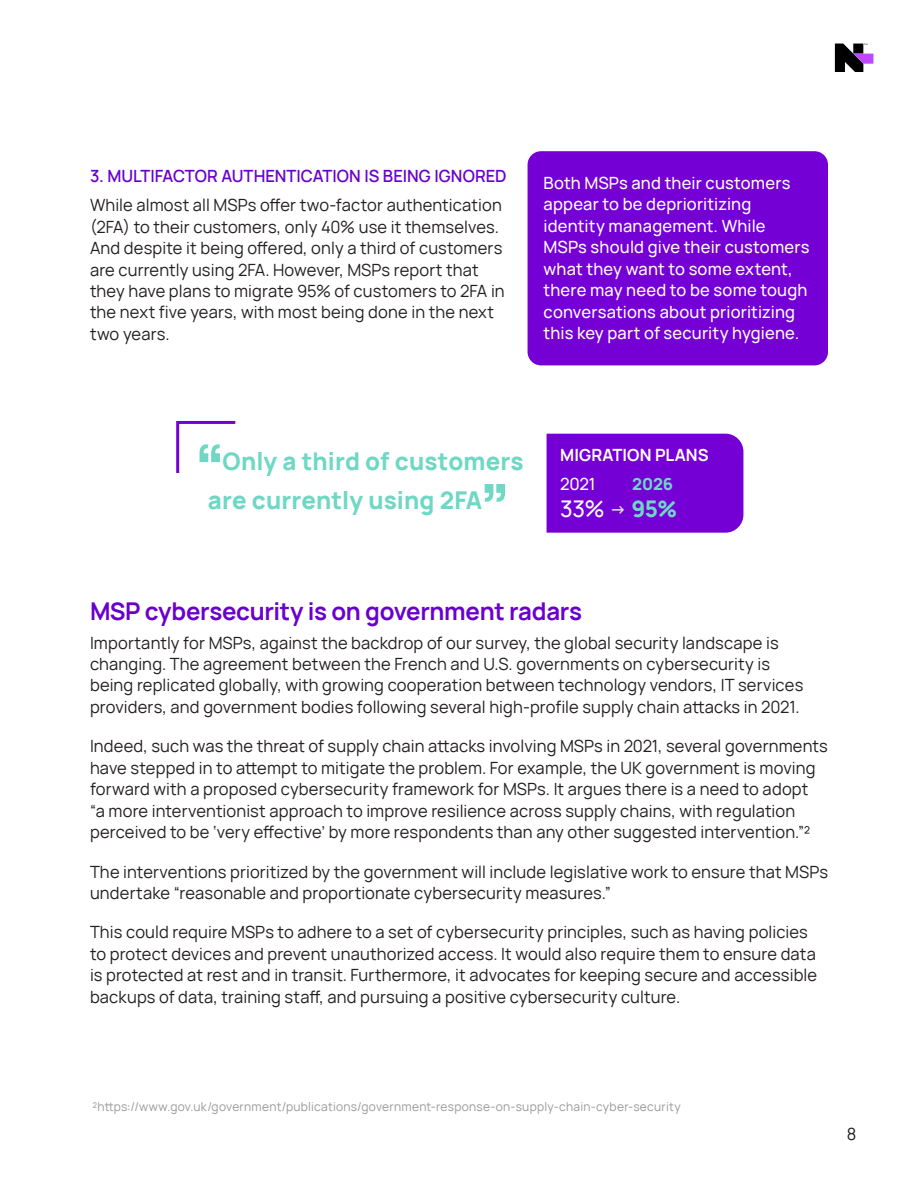
<style>
.page{position:relative;width:918px;height:1188px;background:#fff}
.page>*{position:absolute;margin:0;border:0;box-sizing:border-box;transform-origin:0 0}
.Body_Copy{font:800 64.5px "Manrope";color:#6ed8c5}
.Body_Copy-2{font:800 24px "Manrope";letter-spacing:.005em;color:#6ed8c5}
.Subheading_2{font:700 24px "Manrope";letter-spacing:-.015em;color:#6900ce}
.Body_Copy-3{font:500 22.5px "Manrope";color:#fff}
.Body_Copy-4{font:16.5px/21.5px "Manrope";letter-spacing:.01em;color:#231f20}
.Body_Copy-5{font:500 16.5px/21.5px "Manrope";letter-spacing:.01em;color:#fff}
.Subheading_4{font:600 16.5px "Manrope";color:#6900ce}
.Body_Copy-6{font:700 16.5px "Manrope";letter-spacing:.005em;color:#fff}
.Body_Copy-7{font:800 16.5px "Manrope";color:#6ed8c5}
.t1{font:12px "Manrope";letter-spacing:.025em;color:#999}
.s1{font-weight:700;font-size:16.5px;color:#dedede}
.s2{font-weight:800;color:#6ed8c5}
</style>
<div class="page">
<svg style="left:835px;top:44px;width:38px;height:28px"></svg>
<div style="left:528px;top:151px;width:300px;height:214px;background:#7500d6;border-radius:14px"></div>
<svg style="left:176px;top:420px;width:60px;height:53px"></svg>
<div style="left:547px;top:434px;width:196px;height:99px;background:#7500d6"></div>
<p class="Subheading_4" style="left:90px;top:163px;width:418px">3. MULTIFACTOR AUTHENTICATION IS BEING IGNORED</p>
<p class="Body_Copy-4" style="left:90px;top:194px;width:416px">While almost all MSPs offer two-factor authentication (2FA) to their customers, only 40% use it themselves.<br>And despite it being offered, only a third of customers are currently using 2FA. However, MSPs report that they have plans to migrate 95% of customers to 2FA in the next five years, with most being done in the next two years.</p>
<p class="Body_Copy-5" style="left:544px;top:171px;width:267px">Both MSPs and their customers appear to be deprioritizing identity management. While<br>MSPs should give their customers what they want to some extent, there may need to be some tough conversations about prioritizing this key part of security hygiene.</p>
<p class="Body_Copy" style="left:194px;top:412px;width:32px">“</p>
<p class="Body_Copy-2" style="left:223px;top:441px;width:303px">Only a third of customers</p>
<p class="Body_Copy-2" style="left:208px;top:480px;width:276px">are currently using 2FA</p>
<p class="Body_Copy" style="left:479px;top:451px;width:32px">”</p>
<p class="Body_Copy-6" style="left:560px;top:441px;width:150px">MIGRATION PLANS</p>
<p class="Body_Copy-5" style="left:560px;top:472px;width:37px">2021</p>
<p class="Body_Copy-7" style="left:632px;top:470px;width:42px">2026</p>
<p class="Body_Copy-3" style="left:560px;top:491px;width:119px">33% <span class="s1">-&gt;</span> <span class="s2">95%</span></p>
<p class="Subheading_2" style="left:90px;top:591px;width:494px">MSP cybersecurity is on government radars</p>
<p class="Body_Copy-4" style="left:90px;top:631px;width:715px">Importantly for MSPs, against the backdrop of our survey, the global security landscape is changing. The agreement between the French and U.S. governments on cybersecurity is being replicated globally, with growing cooperation between technology vendors, IT services providers, and government bodies following several high-profile supply chain attacks in 2021.</p>
<p class="Body_Copy-4" style="left:90px;top:735px;width:739px">Indeed, such was the threat of supply chain attacks involving MSPs in 2021, several governments have stepped in to attempt to mitigate the problem. For example, the UK government is moving forward with a proposed cybersecurity framework for MSPs. It argues there is a need to adopt<br>“a more interventionist approach to improve resilience across supply chains, with regulation perceived to be ‘very effective’ by more respondents than any other suggested intervention.”²</p>
<p class="Body_Copy-4" style="left:90px;top:860px;width:740px">The interventions prioritized by the government will include legislative work to ensure that MSPs undertake “reasonable and proportionate cybersecurity measures.”</p>
<p class="Body_Copy-4" style="left:90px;top:921px;width:729px">This could require MSPs to adhere to a set of cybersecurity principles, such as having policies to protect devices and prevent unauthorized access. It would also require them to ensure data is protected at rest and in transit. Furthermore, it advocates for keeping secure and accessible backups of data, training staff, and pursuing a positive cybersecurity culture.</p>
<p class="t1" style="left:93px;top:1097px;width:590px">²https://www.gov.uk/government/publications/government-response-on-supply-chain-cyber-security</p>
<p class="Body_Copy-4" style="left:847px;top:1123px;width:11px">8</p>
</div>
